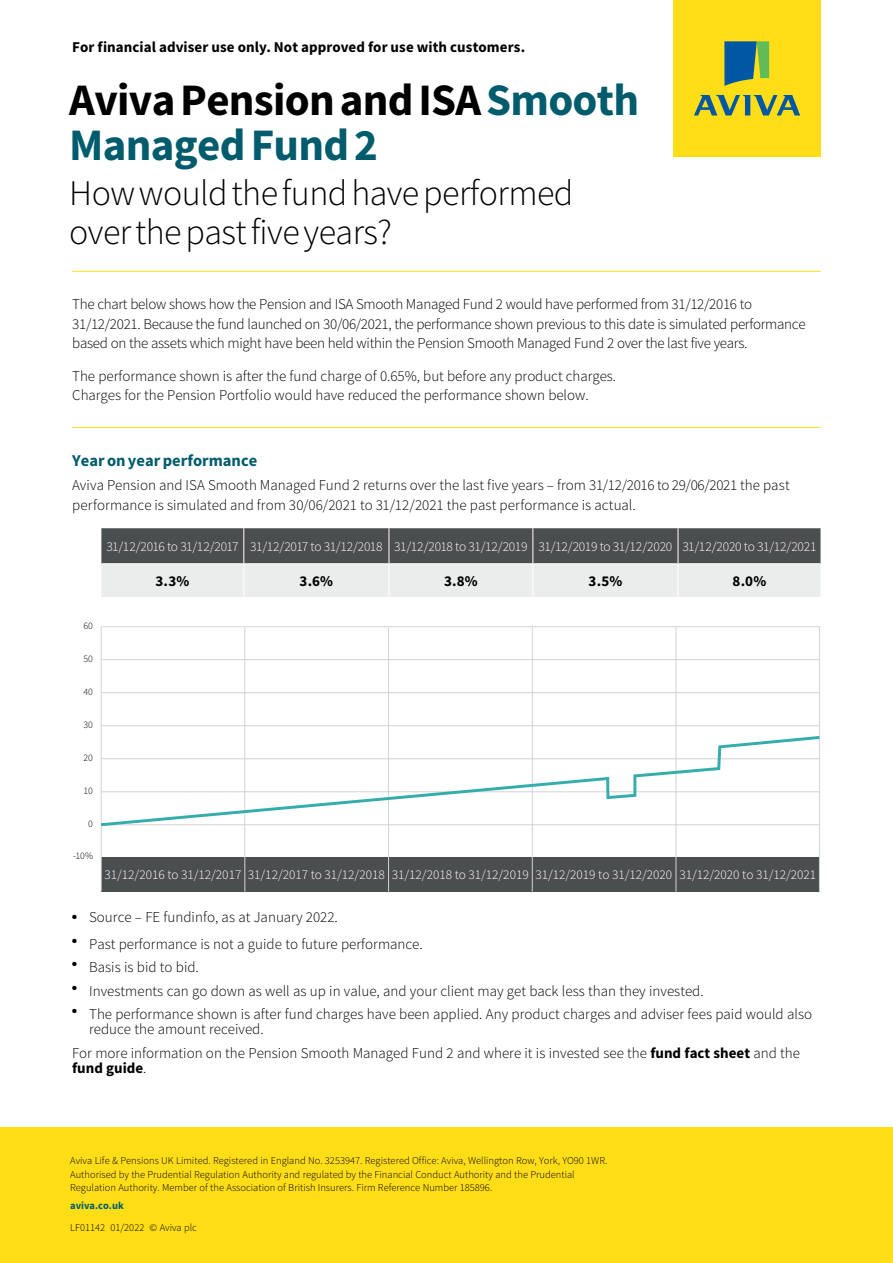
<style>
.page{position:relative;width:893px;height:1263px;background:#fff}
.page>*{position:absolute;margin:0;border:0;box-sizing:border-box;transform-origin:0 0}
.t1{font:700 45px/45px "Source Sans Pro";letter-spacing:-.015em;color:#000}
.t2{font:300 36px/39px "Source Sans Pro";letter-spacing:-.015em;color:#000}
.t3{font:700 16.5px "Source Sans Pro";color:#005c6c}
.t4{font:300 15px/19.5px "Source Sans Pro";letter-spacing:-.005em;color:#000}
.t5{font:700 15px "Source Sans Pro";letter-spacing:.005em;color:#000}
.t6{font:300 13.5px "Source Sans Pro";letter-spacing:-.02em;color:#fff}
.t7{font:300 13.35px "Source Sans Pro";letter-spacing:-.005em;color:#fff}
.t8{font:300 10.5px/13.5px "Source Sans Pro";color:#000}
.t9{font:700 10.5px "Source Sans Pro";color:#005c6c}
.t10{font:300 9.9px "Source Sans Pro";color:#000}
.s1{color:#005c6c}
.s2{font-weight:700}
</style>
<div class="page">
<svg style="left:101px;top:528px;width:719px;height:69px;background:#999b9c"></svg>
<hr style="left:243px;top:528px;width:1px;height:35px;background:#fff">
<hr style="left:389px;top:528px;width:1px;height:35px;background:#fff">
<hr style="left:532px;top:528px;width:1px;height:35px;background:#fff">
<hr style="left:678px;top:528px;width:1px;height:35px;background:#fff">
<hr style="left:101px;top:563px;width:143px;height:1px;background:#fff">
<hr style="left:244px;top:563px;width:145px;height:1px;background:#fff">
<hr style="left:243px;top:564px;width:1px;height:33px;background:#fff">
<hr style="left:389px;top:563px;width:144px;height:1px;background:#fff">
<hr style="left:678px;top:563px;width:142px;height:1px;background:#fff">
<hr style="left:532px;top:564px;width:1px;height:33px;background:#fff">
<hr style="left:533px;top:563px;width:145px;height:1px;background:#fff">
<hr style="left:389px;top:564px;width:1px;height:33px;background:#fff">
<hr style="left:678px;top:564px;width:1px;height:33px;background:#fff">
<div style="left:101px;top:857px;width:144px;height:35px;background:#4b4e4f"></div>
<div style="left:244px;top:857px;width:144px;height:35px;background:#4b4e4f"></div>
<div style="left:388px;top:857px;width:144px;height:35px;background:#4b4e4f"></div>
<div style="left:532px;top:857px;width:143px;height:35px;background:#4b4e4f"></div>
<div style="left:676px;top:857px;width:144px;height:34px;background:#4b4e4f"></div>
<hr style="left:676px;top:627px;width:1px;height:265px;background:#d1d3d4">
<hr style="left:819px;top:627px;width:1px;height:265px;background:#d1d3d4">
<hr style="left:532px;top:627px;width:1px;height:265px;background:#d1d3d4">
<hr style="left:388px;top:627px;width:1px;height:265px;background:#d1d3d4">
<hr style="left:244px;top:627px;width:1px;height:265px;background:#d1d3d4">
<hr style="left:101px;top:626px;width:1px;height:265px;background:#d1d3d4">
<hr style="left:102px;top:725px;width:718px;height:1px;background:#d1d3d4">
<hr style="left:102px;top:692px;width:718px;height:1px;background:#d1d3d4">
<hr style="left:102px;top:659px;width:718px;height:1px;background:#d1d3d4">
<hr style="left:102px;top:626px;width:718px;height:1px;background:#d1d3d4">
<svg style="left:100px;top:734px;width:720px;height:94px"></svg>
<div style="left:673px;top:0;width:148px;height:156px;background:#ffde17"></div>
<svg style="left:724px;top:41px;width:45px;height:45px"></svg>
<svg style="left:694px;top:95px;width:106px;height:20px"></svg>
<hr style="left:72px;top:271px;width:749px;height:1px;background:#ffde17">
<hr style="left:72px;top:427px;width:749px;height:1px;background:#ffde17">
<div style="left:0;top:1127px;width:893px;height:136px;background:#ffde17"></div>
<p class="t5" style="left:72px;top:36px;width:454px">For financial adviser use only. Not approved for use with customers.</p>
<h1 class="t1" style="left:69px;top:77px;width:571px">Aviva Pension and ISA <span class="s1">Smooth<br>Managed Fund 2</span></h1>
<h2 class="t2" style="left:69px;top:174px;width:506px">How would the fund have performed over the past five years?</h2>
<p class="t4" style="left:72px;top:295px;width:735px">The chart below shows how the Pension and ISA Smooth Managed Fund 2 would have performed from 31/12/2016 to<br>31/12/2021. Because the fund launched on 30/06/2021, the performance shown previous to this date is simulated performance based on the assets which might have been held within the Pension Smooth Managed Fund 2 over the last five years.</p>
<p class="t4" style="left:72px;top:366px;width:545px">The performance shown is after the fund charge of 0.65%, but before any product charges.<br>Charges for the Pension Portfolio would have reduced the performance shown below.</p>
<p class="t3" style="left:72px;top:450px;width:187px">Year on year performance</p>
<p class="t4" style="left:72px;top:475px;width:719px">Aviva Pension and ISA Smooth Managed Fund 2 returns over the last five years – from 31/12/2016 to 29/06/2021 the past performance is simulated and from 30/06/2021 to 31/12/2021 the past performance is actual.</p>
<p class="t6" style="left:106px;top:538px;width:712px">31/12/2016 to 31/12/2017 31/12/2017 to 31/12/2018 31/12/2018 to 31/12/2019 31/12/2019 to 31/12/2020 31/12/2020 to 31/12/2021</p>
<p class="t5" style="left:156px;top:571px;width:35px">3.3%</p>
<p class="t5" style="left:300px;top:571px;width:35px">3.6%</p>
<p class="t5" style="left:444px;top:571px;width:35px">3.8%</p>
<p class="t5" style="left:589px;top:571px;width:35px">3.5%</p>
<p class="t5" style="left:733px;top:571px;width:35px">8.0%</p>
<p class="t10" style="left:83px;top:619px;width:11px">60</p>
<p class="t10" style="left:83px;top:652px;width:11px">50</p>
<p class="t10" style="left:83px;top:685px;width:11px">40</p>
<p class="t10" style="left:83px;top:718px;width:11px">30</p>
<p class="t10" style="left:83px;top:751px;width:11px">20</p>
<p class="t10" style="left:83px;top:784px;width:11px">10</p>
<p class="t10" style="left:88px;top:817px;width:6px">0</p>
<p class="t10" style="left:73px;top:850px;width:22px">-10%</p>
<p class="t7" style="left:105px;top:867px;width:713px">31/12/2016 to 31/12/2017 31/12/2017 to 31/12/2018 31/12/2018 to 31/12/2019 31/12/2019 to 31/12/2020 31/12/2020 to 31/12/2021</p>
<p class="t4" style="left:72px;top:907px;width:267px">● Source – FE fundinfo, as at January 2022.</p>
<p class="t4" style="left:72px;top:934px;width:352px">● Past performance is not a guide to future performance.</p>
<p class="t4" style="left:72px;top:957px;width:128px">● Basis is bid to bid.</p>
<p class="t4" style="left:72px;top:981px;width:633px">● Investments can go down as well as up in value, and your client may get back less than they invested.</p>
<p class="t4" style="left:89px;top:1007px;width:724px;line-height:15px;text-indent:-17px">● The performance shown is after fund charges have been applied. Any product charges and adviser fees paid would also reduce the amount received.</p>
<p class="t4" style="left:72px;top:1045px;width:729px;line-height:15px">For more information on the Pension Smooth Managed Fund 2 and where it is invested see the <span class="s2">fund fact sheet</span> and the <span class="s2">fund guide</span>.</p>
<p class="t8" style="left:70px;top:1154px;width:539px">Aviva Life &amp; Pensions UK Limited. Registered in England No. 3253947. Registered Office: Aviva, Wellington Row, York, YO90 1WR.<br>Authorised by the Prudential Regulation Authority and regulated by the Financial Conduct Authority and the Prudential<br>Regulation Authority. Member of the Association of British Insurers. Firm Reference Number 185896.</p>
<p class="t9" style="left:70px;top:1198px;width:55px">aviva.co.uk</p>
<p class="t8" style="left:70px;top:1221px;width:128px">LF01142 01/2022 © Aviva plc</p>
</div>
